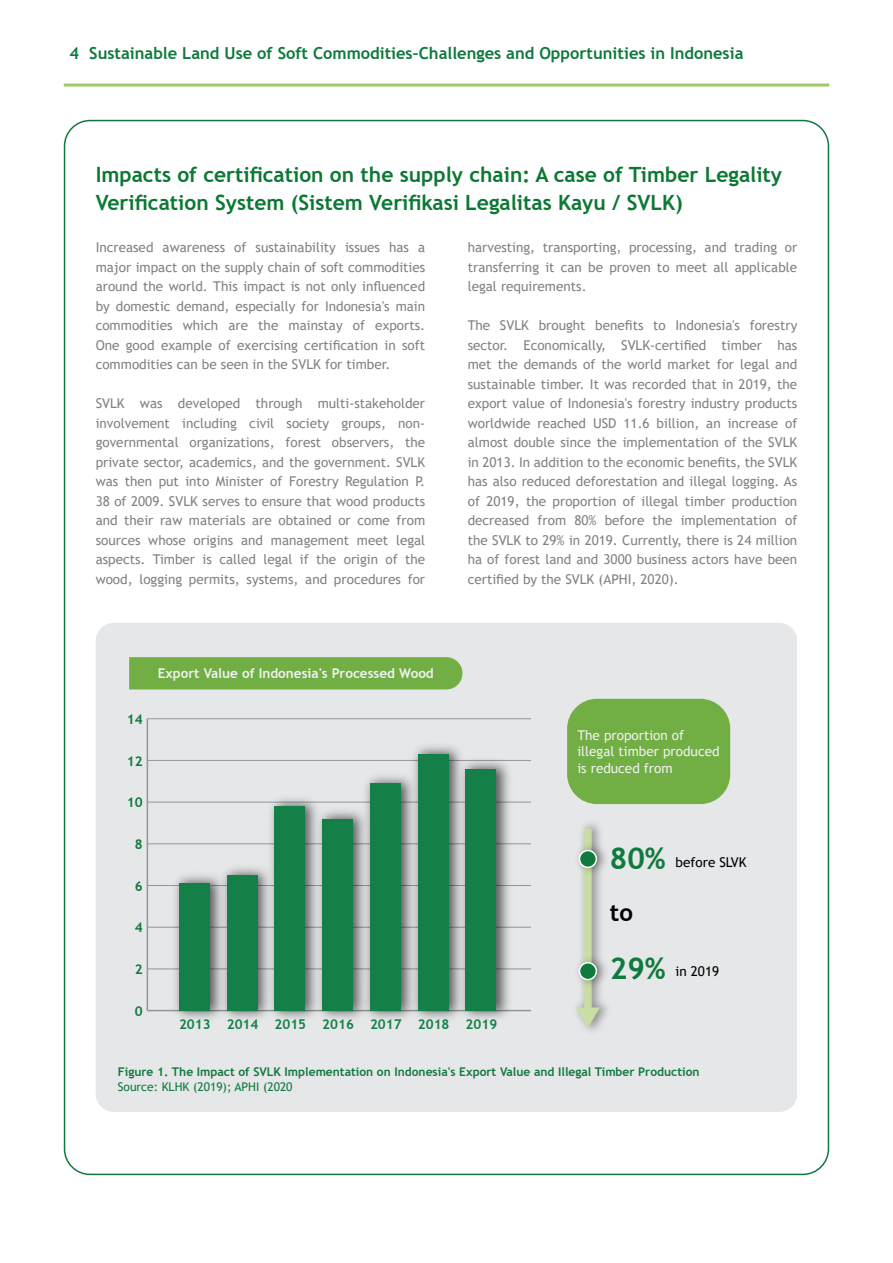
<style>
.page{position:relative;width:893px;height:1263px;background:#fff}
.page>*{position:absolute;margin:0;border:0;box-sizing:border-box;transform-origin:0 0}
.t1{font:700 30px "Trebuchet MS";color:#0f7a3e}
.t2{font:700 24px "Trebuchet MS";color:#000}
.t3{font:700 21px/28.5px "Trebuchet MS";color:#0b7833}
.t4{font:700 16.5px "Trebuchet MS";color:#0f793d}
.t5{font:13.5px/19.5px "Trebuchet MS";color:#808285;text-align:justify}
.t6{font:13.5px/16.2px "Trebuchet MS";color:#f1f1f2}
.t7{font:700 13.5px "Trebuchet MS";color:#f1f1f2}
.t8{font:700 13.5px "Trebuchet MS";color:#148047}
.t9{font:13.5px "Trebuchet MS";color:#000}
.t10{font:700 13.5px "Trebuchet MS";color:#0f7a3e}
.t11{font:700 12px "Trebuchet MS";color:#0f7a3e}
.t12{font:12px "Trebuchet MS";color:#0f7a3e}
</style>
<div class="page">
<div style="left:96px;top:623px;width:701px;height:489px;background:#e6e7e8"></div>
<hr style="left:147px;top:719px;width:1px;height:291px;background:#939598">
<hr style="left:147px;top:1010px;width:384px;height:1px;background:#939598">
<hr style="left:147px;top:968px;width:384px;height:1px;background:#939598">
<hr style="left:147px;top:927px;width:384px;height:1px;background:#939598">
<hr style="left:147px;top:885px;width:384px;height:1px;background:#939598">
<hr style="left:147px;top:843px;width:384px;height:1px;background:#939598">
<hr style="left:147px;top:802px;width:384px;height:1px;background:#939598">
<hr style="left:147px;top:760px;width:384px;height:1px;background:#939598">
<hr style="left:147px;top:718px;width:384px;height:1px;background:#939598">
<img style="left:167px;top:738px;width:350px;height:290px">
<div style="left:466px;top:769px;width:30px;height:241px;background:#148047"></div>
<div style="left:418px;top:754px;width:31px;height:256px;background:#148047"></div>
<div style="left:370px;top:783px;width:31px;height:227px;background:#148047"></div>
<div style="left:322px;top:819px;width:31px;height:191px;background:#148047"></div>
<div style="left:274px;top:806px;width:31px;height:204px;background:#148047"></div>
<div style="left:227px;top:875px;width:30px;height:135px;background:#148047"></div>
<div style="left:179px;top:883px;width:31px;height:127px;background:#148047"></div>
<div style="left:129px;top:657px;width:333px;height:32px;background:#71ae44"></div>
<div style="left:567px;top:699px;width:163px;height:105px;background:#71ae44;border-radius:30px"></div>
<img style="left:567px;top:816px;width:50px;height:226px">
<svg style="left:576px;top:829px;width:24px;height:199px;background:#cad2bf"></svg>
<img style="left:569px;top:837px;width:46px;height:45px">
<div style="left:579px;top:850px;width:17px;height:17px;background:#0f7a3e;border-radius:50%"></div>
<div style="left:579px;top:850px;width:18px;height:18px;border:2px solid #fff;border-radius:50%"></div>
<img style="left:569px;top:949px;width:46px;height:45px">
<div style="left:579px;top:963px;width:17px;height:16px;background:#0f7a3e;border-radius:50%"></div>
<div style="left:579px;top:962px;width:18px;height:18px;border:2px solid #fff;border-radius:50%"></div>
<hr style="left:64px;top:84px;width:765px;height:3px;background:#a1c866">
<p class="t4" style="left:70px;top:43px;width:675px">4 Sustainable Land Use of Soft Commodities–Challenges and Opportunities in Indonesia</p>
<h3 class="t3" style="left:96px;top:160px;width:688px">Impacts of certification on the supply chain: A case of Timber Legality<br>Verification System (Sistem Verifikasi Legalitas Kayu / SVLK)</h3>
<p class="t5" style="left:96px;top:238px;width:331px">Increased awareness of sustainability issues has a major impact on the supply chain of soft commodities around the world. This impact is not only influenced by domestic demand, especially for Indonesia's main commodities which are the mainstay of exports.<br>One good example of exercising certification in soft commodities can be seen in the SVLK for timber.</p>
<p class="t5" style="left:96px;top:393px;width:331px">SVLK was developed through multi-stakeholder involvement including civil society groups, non&shy;governmental organizations, forest observers, the private sector, academics, and the government. SVLK was then put into Minister of Forestry Regulation P.<br>38 of 2009. SVLK serves to ensure that wood products and their raw materials are obtained or come from sources whose origins and management meet legal aspects. Timber is called legal if the origin of the wood, logging permits, systems, and procedures for</p>
<p class="t5" style="left:468px;top:237px;width:331px">harvesting, transporting, processing, and trading or transferring it can be proven to meet all applicable legal requirements.</p>
<p class="t5" style="left:468px;top:315px;width:331px">The SVLK brought benefits to Indonesia's forestry sector. Economically, SVLK-certified timber has met the demands of the world market for legal and sustainable timber. It was recorded that in 2019, the export value of Indonesia's forestry industry products worldwide reached USD 11.6 billion, an increase of almost double since the implementation of the SVLK in 2013. In addition to the economic benefits, the SVLK has also reduced deforestation and illegal logging. As of 2019, the proportion of illegal timber production decreased from 80% before the implementation of the SVLK to 29% in 2019. Currently, there is 24 million ha of forest land and 3000 business actors have been certified by the SVLK (APHI, 2020).</p>
<p class="t10" style="left:127px;top:711px;width:17px">14</p>
<p class="t10" style="left:127px;top:752px;width:17px">12</p>
<p class="t10" style="left:127px;top:794px;width:17px">10</p>
<p class="t10" style="left:135px;top:836px;width:9px">8</p>
<p class="t10" style="left:135px;top:877px;width:9px">6</p>
<p class="t10" style="left:135px;top:919px;width:9px">4</p>
<p class="t10" style="left:135px;top:961px;width:9px">2</p>
<p class="t10" style="left:135px;top:1002px;width:9px">0</p>
<p class="t7" style="left:158px;top:665px;width:277px">Export Value of Indonesia's Processed Wood</p>
<p class="t8" style="left:179px;top:1016px;width:320px">2013 2014 2015 2016 2017 2018 2019</p>
<p class="t6" style="left:577px;top:727px;width:144px">The proportion of illegal timber produced is reduced from</p>
<h1 class="t1" style="left:610px;top:840px;width:57px">80%</h1>
<p class="t9" style="left:676px;top:853px;width:72px">before SLVK</p>
<h2 class="t2" style="left:610px;top:897px;width:25px">to</h2>
<h1 class="t1" style="left:610px;top:949px;width:57px">29%</h1>
<p class="t9" style="left:676px;top:963px;width:45px">in 2019</p>
<p class="t11" style="left:118px;top:1064px;width:583px">Figure 1. The Impact of SVLK Implementation on Indonesia's Export Value and Illegal Timber Production</p>
<p class="t12" style="left:118px;top:1079px;width:176px">Source: KLHK (2019); APHI (2020</p>
</div>
